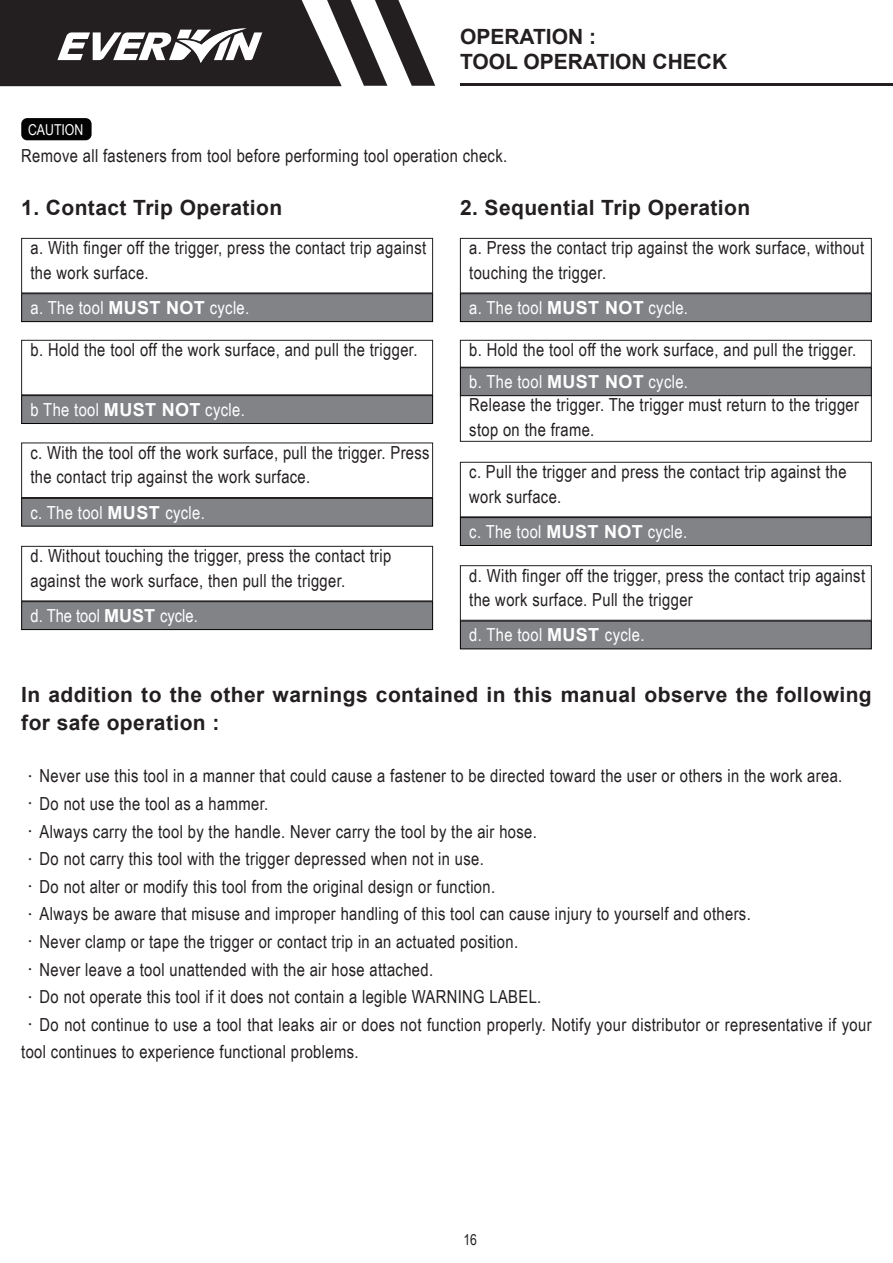
<style>
.page{position:relative;width:893px;height:1263px;background:#fff}
.page>*{position:absolute;margin:0;border:0;box-sizing:border-box;transform-origin:0 0}
.t1{font:700 21px/27.6px "Arial";letter-spacing:.02em;color:#231f20}
.t2{font:700 21px/25.2px "Arial";color:#231f20}
.t3{font:18px/27.6px "Arial Narrow";letter-spacing:.02em;color:#231f20}
.t4{font:18px "Arial Narrow";letter-spacing:.02em;color:#fff}
.t5{font:18px "Arial Narrow";color:#fff}
.t6{font:15px "Arial Narrow";color:#fff}
.t7{font:15px "Arial Narrow";color:#231f20}
.s1{font-family:"Arial";font-weight:700}
.s2{font-family:"Adobe Ming Std";font-weight:300}
</style>
<div class="page">
<hr style="left:460px;top:83px;width:433px;height:3px;background:#231f20">
<div style="left:21px;top:118px;width:71px;height:22px;background:#030303;border-radius:6px"></div>
<div style="left:22px;top:294px;width:411px;height:28px;background:#818387"></div>
<div style="left:21px;top:293px;width:412px;height:29px;border:1px solid #030303"></div>
<div style="left:460px;top:294px;width:411px;height:28px;background:#818387"></div>
<div style="left:460px;top:293px;width:412px;height:29px;border:1px solid #030303"></div>
<div style="left:22px;top:396px;width:411px;height:27px;background:#818387"></div>
<div style="left:21px;top:395px;width:412px;height:29px;border:1px solid #030303"></div>
<div style="left:460px;top:368px;width:411px;height:28px;background:#818387"></div>
<div style="left:22px;top:498px;width:411px;height:28px;background:#818387"></div>
<div style="left:21px;top:498px;width:412px;height:28px;border:1px solid #030303"></div>
<div style="left:460px;top:518px;width:411px;height:27px;background:#818387"></div>
<div style="left:460px;top:517px;width:412px;height:29px;border:1px solid #030303"></div>
<div style="left:22px;top:602px;width:411px;height:27px;background:#818387"></div>
<div style="left:21px;top:601px;width:412px;height:29px;border:1px solid #030303"></div>
<div style="left:460px;top:621px;width:411px;height:28px;background:#818387"></div>
<div style="left:460px;top:621px;width:412px;height:28px;border:1px solid #030303"></div>
<div style="left:21px;top:238px;width:412px;height:55px;border:1px solid #231f20"></div>
<div style="left:460px;top:238px;width:412px;height:55px;border:1px solid #231f20"></div>
<div style="left:21px;top:340px;width:412px;height:55px;border:1px solid #231f20"></div>
<div style="left:460px;top:340px;width:412px;height:28px;border:1px solid #231f20"></div>
<div style="left:460px;top:395px;width:412px;height:47px;border:1px solid #231f20"></div>
<div style="left:21px;top:443px;width:412px;height:55px;border:1px solid #231f20"></div>
<div style="left:460px;top:462px;width:412px;height:55px;border:1px solid #231f20"></div>
<div style="left:21px;top:546px;width:412px;height:55px;border:1px solid #231f20"></div>
<div style="left:460px;top:565px;width:412px;height:56px;border:1px solid #231f20"></div>
<svg style="left:0;top:0;width:435px;height:86px"></svg>
<p class="t2" style="left:460px;top:24px;width:269px">OPERATION :<br>TOOL OPERATION CHECK</p>
<p class="t6" style="left:28px;top:118px;width:57px">CAUTION</p>
<p class="t3" style="left:21px;top:141px;width:487px">Remove all fasteners from tool before performing tool operation check.</p>
<p class="t1" style="left:21px;top:194px;width:262px">1. Contact Trip Operation</p>
<p class="t1" style="left:460px;top:194px;width:292px">2. Sequential Trip Operation</p>
<p class="t3" style="left:31px;top:235px;width:397px;line-height:24.6px">a. With finger off the trigger, press the contact trip against the work surface.</p>
<p class="t3" style="left:469px;top:235px;width:397px;line-height:24.6px">a. Press the contact trip against the work surface, without touching the trigger.</p>
<p class="t4" style="left:31px;top:295px;width:220px">a. The tool <span class="s1">MUST NOT</span> cycle.</p>
<p class="t4" style="left:469px;top:295px;width:220px">a. The tool <span class="s1">MUST NOT</span> cycle.</p>
<p class="t3" style="left:31px;top:335px;width:388px">b. Hold the tool off the work surface, and pull the trigger.</p>
<p class="t3" style="left:469px;top:335px;width:388px">b. Hold the tool off the work surface, and pull the trigger.</p>
<p class="t3" style="left:469px;top:392px;width:391px;line-height:24.6px">Release the trigger. The trigger must return to the trigger stop on the frame.</p>
<p class="t3" style="left:31px;top:439px;width:401px;line-height:24.6px">c. With the tool off the work surface, pull the trigger. Press the contact trip against the work surface.</p>
<p class="t4" style="left:469px;top:368px;width:220px">b. The tool <span class="s1">MUST NOT</span> cycle.</p>
<p class="t4" style="left:31px;top:396px;width:216px">b The tool <span class="s1">MUST NOT</span> cycle.</p>
<p class="t3" style="left:469px;top:459px;width:379px;line-height:24.6px">c. Pull the trigger and press the contact trip against the work surface.</p>
<p class="t4" style="left:31px;top:499px;width:176px">c. The tool <span class="s1">MUST</span> cycle.</p>
<p class="t3" style="left:31px;top:543px;width:362px;line-height:24.6px">d. Without touching the trigger, press the contact trip against the work surface, then pull the trigger.</p>
<p class="t5" style="left:31px;top:602px;width:169px">d. The tool <span class="s1">MUST</span> cycle.</p>
<p class="t4" style="left:469px;top:518px;width:219px">c. The tool <span class="s1">MUST NOT</span> cycle.</p>
<p class="t3" style="left:469px;top:562px;width:397px;line-height:24.6px">d. With finger off the trigger, press the contact trip against the work surface. Pull the trigger</p>
<p class="t4" style="left:469px;top:622px;width:177px">d. The tool <span class="s1">MUST</span> cycle.</p>
<p class="t1" style="left:21px;top:681px;width:852px">In addition to the other warnings contained in this manual observe the following for safe operation :</p>
<p class="t3" style="left:21px;top:761px;width:852px"><span class="s2">．</span>Never use this tool in a manner that could cause a fastener to be directed toward the user or others in the work area.<span class="s2">．</span>Do not use the tool as a hammer.<br><span class="s2">．</span>Always carry the tool by the handle. Never carry the tool by the air hose.<br><span class="s2">．</span>Do not carry this tool with the trigger depressed when not in use.<br><span class="s2">．</span>Do not alter or modify this tool from the original design or function.<br><span class="s2">．</span>Always be aware that misuse and improper handling of this tool can cause injury to yourself and others.<br><span class="s2">．</span>Never clamp or tape the trigger or contact trip in an actuated position.<br><span class="s2">．</span>Never leave a tool unattended with the air hose attached.<br><span class="s2">．</span>Do not operate this tool if it does not contain a legible WARNING LABEL.<br><span class="s2">．</span>Do not continue to use a tool that leaks air or does not function properly. Notify your distributor or representative if your tool continues to experience functional problems.</p>
<p class="t7" style="left:463px;top:1228px;width:15px">16</p>
</div>
